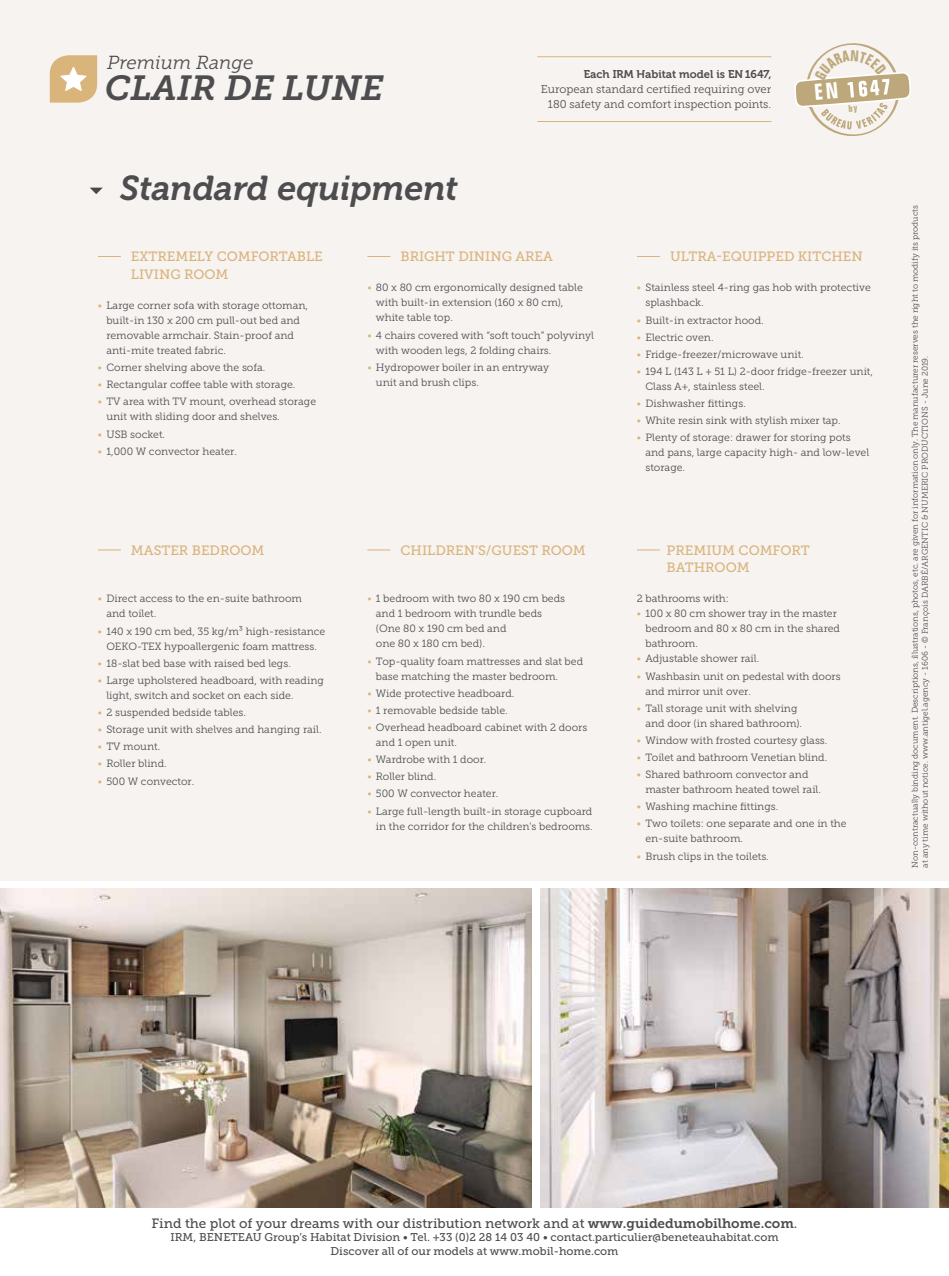
<style>
.page{position:relative;width:949px;height:1276px;background:#fff}
.page>*{position:absolute;margin:0;border:0;box-sizing:border-box;transform-origin:0 0}
.t1{font:italic 34.65px "Museo Slab 700";color:#4d4d4f}
.t2{font:italic 34.35px "Museo 700";color:#4d4d4f}
.t3{font:italic 18.75px "Museo Slab 300";letter-spacing:-.005em;color:#4d4d4f}
.t4{font:13.5px/17.5px "Museo Slab 500";color:#d9b47b}
.t5{font:13.5px "Museo Slab 500";color:#4d4d4f}
.t6{font:11.25px/13.5px "Museo Slab 500";color:#4d4d4f;text-align:center}
.t7{font:11.25px/15px "Museo Slab 300";color:#4d4d4f;text-align:right}
.t8{font:11.25px "Museo 700";color:#4d4d4f}
.t9{font:10.5px/15px "Museo Slab 300";color:#4d4d4f}
.t10{font:8.25px/9.9px "Museo Slab 300";color:#4d4d4f}
.s1{color:#d9b47b}
.s2{font-family:"Museo Slab 700"}
</style>
<div class="page">
<img style="left:0;top:889px;width:531px;height:319px">
<img style="left:540px;top:889px;width:408px;height:319px">
<div style="left:0;top:0;width:948px;height:880px;background:#f7f3f1"></div>
<svg style="left:98px;top:256px;width:23px;height:1px"></svg>
<svg style="left:367px;top:256px;width:23px;height:1px"></svg>
<svg style="left:637px;top:256px;width:22px;height:1px"></svg>
<svg style="left:98px;top:549px;width:23px;height:1px"></svg>
<svg style="left:367px;top:549px;width:23px;height:1px"></svg>
<svg style="left:637px;top:549px;width:22px;height:1px"></svg>
<hr style="left:537px;top:56px;width:234px;height:1px;background:#d9b47b">
<hr style="left:537px;top:121px;width:234px;height:1px;background:#d9b47b">
<svg style="left:90px;top:188px;width:13px;height:6px"></svg>
<svg style="left:50px;top:55px;width:47px;height:48px"></svg>
<svg style="left:795px;top:43px;width:116px;height:93px"></svg>
<h3 class="t3" style="left:107px;top:53px;width:148px">Premium Range</h3>
<h1 class="t1" style="left:105px;top:69px;width:280px">CLAIR DE LUNE</h1>
<h2 class="t2" style="left:120px;top:169px;width:339px">Standard equipment</h2>
<p class="t8" style="left:583px;top:68px;width:189px">Each IRM Habitat model is EN1647,</p>
<p class="t7" style="left:540px;top:82px;width:232px">European standard certified requiring over<br>180 safety and comfort inspection points.</p>
<p class="t4" style="left:131px;top:248px;width:193px">EXTREMELY COMFORTABLE<br>LIVING ROOM</p>
<p class="t9" style="left:106px;top:298px;width:203px;text-indent:-9px"><span class="s1">•</span> Large corner sofa with storage ottoman, built-in 130 x 200 cm pull-out bed and removable armchair. Stain-proof and anti-mite treated fabric.</p>
<p class="t9" style="left:98px;top:360px;width:169px"><span class="s1">•</span> Corner shelving above the sofa.</p>
<p class="t9" style="left:98px;top:377px;width:199px"><span class="s1">•</span> Rectangular coffee table with storage.</p>
<p class="t9" style="left:106px;top:394px;width:211px;text-indent:-9px"><span class="s1">•</span> TV area with TV mount, overhead storage unit with sliding door and shelves.</p>
<p class="t9" style="left:98px;top:426px;width:69px"><span class="s1">•</span> USB socket.</p>
<p class="t9" style="left:98px;top:443px;width:140px"><span class="s1">•</span> 1,000 W convector heater.</p>
<p class="t4" style="left:131px;top:541px;width:135px">MASTER BEDROOM</p>
<p class="t9" style="left:106px;top:591px;width:197px;text-indent:-9px"><span class="s1">•</span> Direct access to the en-suite bathroom and toilet.</p>
<p class="t9" style="left:98px;top:623px;width:229px;text-align:center"><span class="s1">•</span> 140 x 190 cm bed, 35 kg/m³ high-resistance<br>OEKO-TEX hypoallergenic foam mattress.</p>
<p class="t9" style="left:98px;top:655px;width:194px"><span class="s1">•</span> 18-slat bed base with raised bed legs.</p>
<p class="t9" style="left:106px;top:673px;width:219px;text-indent:-9px"><span class="s1">•</span> Large upholstered headboard, with reading light, switch and socket on each side.</p>
<p class="t9" style="left:98px;top:705px;width:149px"><span class="s1">•</span> 2 suspended bedside tables.</p>
<p class="t9" style="left:98px;top:722px;width:225px"><span class="s1">•</span> Storage unit with shelves and hanging rail.</p>
<p class="t9" style="left:98px;top:739px;width:64px"><span class="s1">•</span> TV mount.</p>
<p class="t9" style="left:98px;top:756px;width:70px"><span class="s1">•</span> Roller blind.</p>
<p class="t9" style="left:98px;top:773px;width:98px"><span class="s1">•</span> 500 W convector.</p>
<p class="t4" style="left:400px;top:248px;width:154px">BRIGHT DINING AREA</p>
<p class="t9" style="left:376px;top:280px;width:208px;text-indent:-9px"><span class="s1">•</span> 80 x 80 cm ergonomically designed table with built-in extension (160 x 80 cm), white table top.</p>
<p class="t9" style="left:376px;top:327px;width:219px;text-indent:-9px"><span class="s1">•</span> 4 chairs covered with “soft touch” polyvinyl with wooden legs, 2 folding chairs.</p>
<p class="t9" style="left:376px;top:360px;width:175px;text-indent:-9px"><span class="s1">•</span> Hydropower boiler in an entryway unit and brush clips.</p>
<p class="t4" style="left:400px;top:541px;width:187px">CHILDREN’S/GUEST ROOM</p>
<p class="t9" style="left:376px;top:591px;width:191px;text-indent:-9px"><span class="s1">•</span> 1 bedroom with two 80 x 190 cm beds and 1 bedroom with trundle beds (One 80 x 190 cm bed and<br>one 80 x 180 cm bed).</p>
<p class="t9" style="left:376px;top:653px;width:209px;text-indent:-9px"><span class="s1">•</span> Top-quality foam mattresses and slat bed base matching the master bedroom.</p>
<p class="t9" style="left:367px;top:685px;width:148px"><span class="s1">•</span> Wide protective headboard.</p>
<p class="t9" style="left:367px;top:703px;width:142px"><span class="s1">•</span> 1 removable bedside table.</p>
<p class="t9" style="left:376px;top:720px;width:213px;text-indent:-9px"><span class="s1">•</span> Overhead headboard cabinet with 2 doors and 1 open unit.</p>
<p class="t9" style="left:367px;top:752px;width:121px"><span class="s1">•</span> Wardrobe with 1 door.</p>
<p class="t9" style="left:367px;top:769px;width:70px"><span class="s1">•</span> Roller blind.</p>
<p class="t9" style="left:367px;top:786px;width:132px"><span class="s1">•</span> 500 W convector heater.</p>
<p class="t9" style="left:367px;top:803px;width:227px;text-align:right"><span class="s1">•</span> Large full-length built-in storage cupboard in the corridor for the children's bedrooms.</p>
<p class="t4" style="left:669px;top:248px;width:194px">ULTRA-EQUIPPED KITCHEN</p>
<p class="t9" style="left:645px;top:280px;width:227px;text-indent:-9px"><span class="s1">•</span> Stainless steel 4-ring gas hob with protective splashback.</p>
<p class="t9" style="left:636px;top:312px;width:128px"><span class="s1">•</span> Built-in extractor hood.</p>
<p class="t9" style="left:636px;top:330px;width:78px"><span class="s1">•</span> Electric oven.</p>
<p class="t9" style="left:636px;top:347px;width:168px"><span class="s1">•</span> Fridge-freezer/microwave unit.</p>
<p class="t9" style="left:645px;top:364px;width:229px;text-indent:-9px"><span class="s1">•</span> 194 L (143 L + 51 L) 2-door fridge-freezer unit,<br>Class A+, stainless steel.</p>
<p class="t9" style="left:636px;top:396px;width:110px"><span class="s1">•</span> Dishwasher fittings.</p>
<p class="t9" style="left:636px;top:413px;width:205px"><span class="s1">•</span> White resin sink with stylish mixer tap.</p>
<p class="t9" style="left:645px;top:430px;width:225px;text-indent:-9px"><span class="s1">•</span> Plenty of storage: drawer for storing pots and pans, large capacity high- and low-level storage.</p>
<p class="t4" style="left:666px;top:541px;width:144px">PREMIUM COMFORT<br>BATHROOM</p>
<p class="t9" style="left:636px;top:591px;width:93px">2 bathrooms with:</p>
<p class="t9" style="left:645px;top:606px;width:196px;text-indent:-9px"><span class="s1">•</span> 100 x 80 cm shower tray in the master bedroom and 80 x 80 cm in the shared bathroom.</p>
<p class="t9" style="left:636px;top:651px;width:124px"><span class="s1">•</span> Adjustable shower rail.</p>
<p class="t9" style="left:645px;top:668px;width:197px;text-indent:-9px"><span class="s1">•</span> Washbasin unit on pedestal with doors and mirror unit over.</p>
<p class="t9" style="left:645px;top:700px;width:158px;text-indent:-9px"><span class="s1">•</span> Tall storage unit with shelving and door (in shared bathroom).</p>
<p class="t9" style="left:636px;top:733px;width:192px"><span class="s1">•</span> Window with frosted courtesy glass.</p>
<p class="t9" style="left:636px;top:750px;width:192px"><span class="s1">•</span> Toilet and bathroom Venetian blind.</p>
<p class="t9" style="left:645px;top:767px;width:177px;text-indent:-9px"><span class="s1">•</span> Shared bathroom convector and master bathroom heated towel rail.</p>
<p class="t9" style="left:636px;top:799px;width:143px"><span class="s1">•</span> Washing machine fittings.</p>
<p class="t9" style="left:645px;top:816px;width:203px;text-indent:-9px"><span class="s1">•</span> Two toilets: one separate and one in the en-suite bathroom.</p>
<p class="t9" style="left:636px;top:848px;width:133px"><span class="s1">•</span> Brush clips in the toilets.</p>
<p class="t10" style="left:909px;top:867px;width:664px;rotate:-90deg">Non-contractually binding document. Descriptions, illustrations, photos, etc. are given for information only. The manufacturer reserves the right to modify its products at any time without notice. www.antigel.agency - 1606 - © François DARBÉ/ARGENTIC &amp; NUMERIC PRODUCTIONS - June 2019.</p>
<p class="t5" style="left:151px;top:1215px;width:647px">Find the plot of your dreams with our distribution network and at <span class="s2">www.guidedumobilhome.com</span>.</p>
<p class="t6" style="left:170px;top:1230px;width:609px">IRM, BENETEAU Group’s Habitat Division • Tel. +33 (0)2 28 14 03 40 • contact.particulier@beneteauhabitat.com<br>Discover all of our models at www.mobil-home.com</p>
</div>
